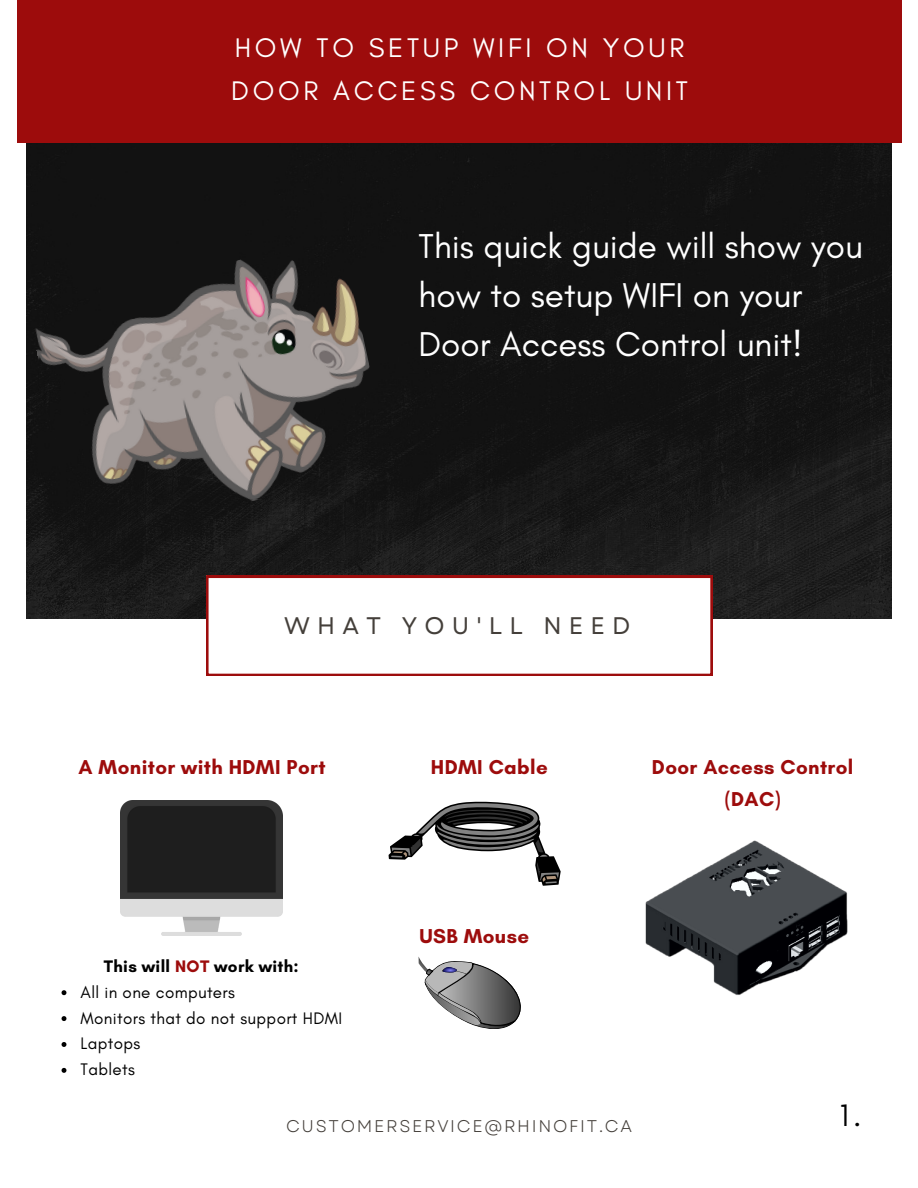
<style>
.page{position:relative;width:918px;height:1188px;background:#fff}
.page>*{position:absolute;margin:0;border:0;box-sizing:border-box;transform-origin:0 0}
.t1{font:35.1px/48.9px "Glacial Indifference";color:#fff}
.t2{font:31.5px "Glacial Indifference";color:#000}
.t3{font:27.45px/42.8px "Glacial Indifference";letter-spacing:.135em;color:#fff}
.t4{font:24px "Garet";letter-spacing:.3em;color:#443f3a}
.t5{font:700 20.55px/32.1px "Glacial Indifference";letter-spacing:.02em;color:#9d0c0c;text-align:center}
.t6{font:16.95px/26px "Glacial Indifference";letter-spacing:.02em;color:#000}
.t7{font:16.95px "Garet";letter-spacing:.1em;color:#443f3a}
.t8{font:700 16.95px "Glacial Indifference";letter-spacing:.02em;color:#000}
.s1{color:#9d0c0c}
</style>
<div class="page">
<img style="left:26px;top:143px;width:865px;height:476px">
<div style="left:17px;top:0;width:884px;height:143px;background:#9d0c0c"></div>
<svg style="left:206px;top:576px;width:507px;height:100px"></svg>
<img style="left:27px;top:238px;width:365px;height:301px">
<img style="left:120px;top:800px;width:162px;height:135px">
<svg style="left:389px;top:801px;width:172px;height:85px"></svg>
<svg style="left:419px;top:957px;width:102px;height:72px"></svg>
<img style="left:645px;top:840px;width:203px;height:155px">
<svg style="left:62px;top:990px;width:4px;height:5px"></svg>
<svg style="left:62px;top:1016px;width:4px;height:5px"></svg>
<svg style="left:62px;top:1042px;width:4px;height:5px"></svg>
<svg style="left:62px;top:1068px;width:4px;height:5px"></svg>
<p class="t3" style="left:231px;top:26px;width:458px">HOW TO SETUP WIFI ON YOUR<br>DOOR ACCESS CONTROL UNIT</p>
<p class="t1" style="left:419px;top:221px;width:446px">This quick guide will show you how to setup WIFI on your<br>Door Access Control unit!</p>
<p class="t4" style="left:284px;top:608px;width:348px">WHAT YOU'LL NEED</p>
<p class="t5" style="left:79px;top:751px;width:248px">A Monitor with HDMI Port</p>
<p class="t5" style="left:431px;top:751px;width:119px">HDMI Cable</p>
<p class="t5" style="left:652px;top:751px;width:203px">Door Access Control (DAC)</p>
<p class="t8" style="left:104px;top:956px;width:196px">This will <span class="s1">NOT</span> work with:</p>
<p class="t6" style="left:81px;top:979px;width:263px">All in one computers<br>Monitors that do not support HDMI<br>Laptops<br>Tablets</p>
<p class="t5" style="left:419px;top:920px;width:111px">USB Mouse</p>
<p class="t7" style="left:286px;top:1114px;width:347px">CUSTOMERSERVICE@RHINOFIT.CA</p>
<p class="t2" style="left:840px;top:1096px;width:23px">1.</p>
</div>
